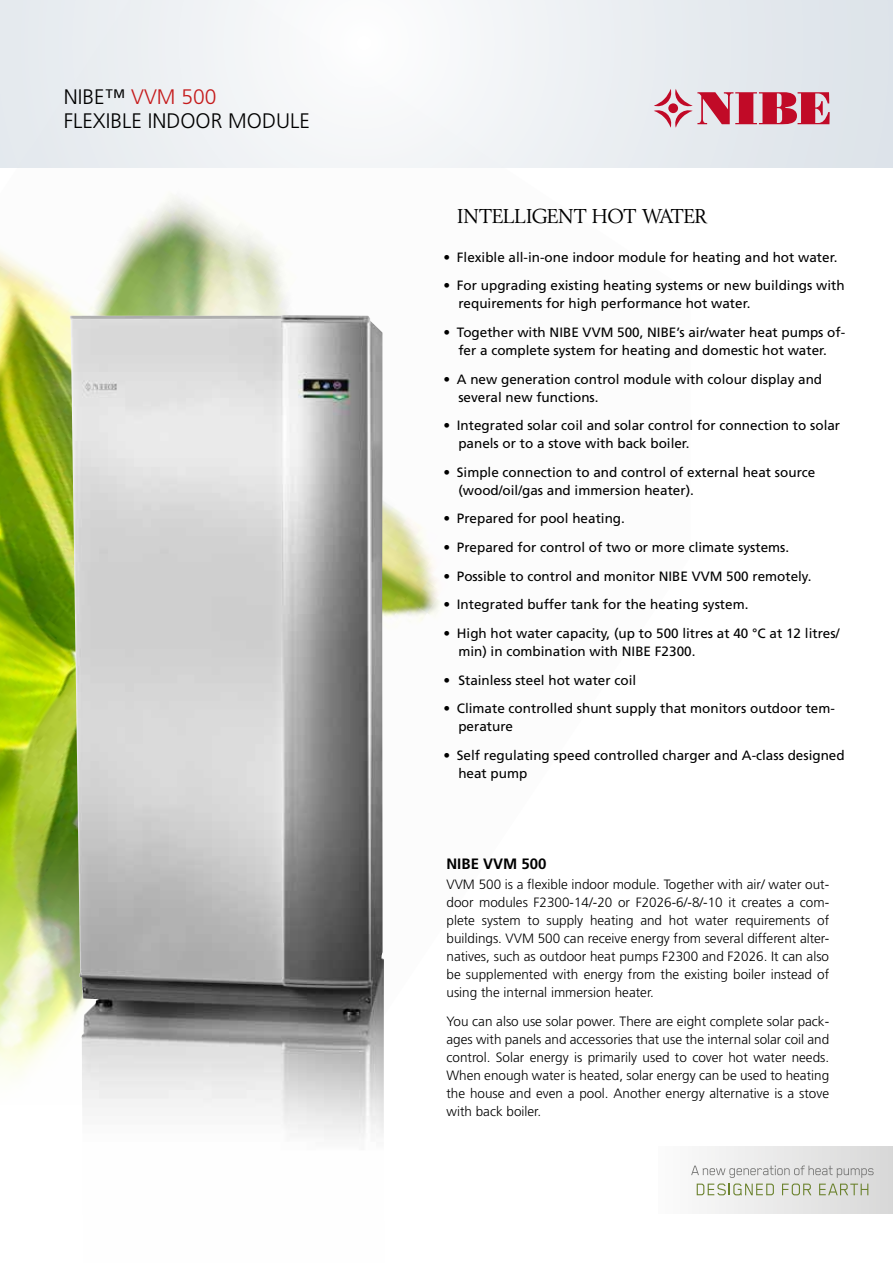
<style>
.page{position:relative;width:893px;height:1263px;background:#fff}
.page>*{position:absolute;margin:0;border:0;box-sizing:border-box;transform-origin:0 0}
.t1{font:300 21px/24px "Frutiger";color:#000}
.t2{font:21px "Berling";color:#000}
.t3{font:700 15px "Frutiger";color:#000}
.t4{font:13.5px/18px "Frutiger CE";color:#000}
.t5{font:300 13.5px/18px "Frutiger";color:#000;text-align:justify}
.s1{color:#c51a1b}
</style>
<div class="page">
<img style="left:0;top:194px;width:441px;height:631px">
<svg style="left:0;top:825px;width:70px;height:253px;background:#c6d68f"></svg>
<img style="left:70px;top:315px;width:314px;height:823px">
<svg style="left:0;top:0;width:893px;height:168px"></svg>
<div style="left:658px;top:1147px;width:235px;height:66px;background:linear-gradient(to right,#fbfbfb,#d7d8d7)"></div>
<svg style="left:691px;top:1165px;width:183px;height:30px"></svg>
<svg style="left:654px;top:89px;width:176px;height:38px;background:#d48595"></svg>
<h1 class="t1" style="left:64px;top:85px;width:248px">NIBE™ <span class="s1">VVM 500<br></span>FLEXIBLE INDOOR MODULE</h1>
<h1 class="t2" style="left:457px;top:205px;width:252px">INTELLIGENT HOT WATER</h1>
<p class="t4" style="left:443px;top:248px;width:396px">• Flexible all-in-one indoor module for heating and hot water.</p>
<p class="t4" style="left:458px;top:276px;width:388px;text-indent:-15px">• For upgrading existing heating systems or new buildings with requirements for high performance hot water.</p>
<p class="t4" style="left:443px;top:323px;width:403px;text-align:center">• Together with NIBE VVM 500, NIBE’s air/water heat pumps of&shy;fer a complete system for heating and domestic hot water.</p>
<p class="t4" style="left:458px;top:370px;width:365px;text-indent:-15px">• A new generation control module with colour display and several new functions.</p>
<p class="t4" style="left:458px;top:416px;width:383px;text-indent:-15px">• Integrated solar coil and solar control for connection to solar panels or to a stove with back boiler.</p>
<p class="t4" style="left:458px;top:463px;width:359px;text-indent:-15px">• Simple connection to and control of external heat source (wood/oil/gas and immersion heater).</p>
<p class="t4" style="left:443px;top:510px;width:183px">• Prepared for pool heating.</p>
<p class="t4" style="left:443px;top:538px;width:347px">• Prepared for control of two or more climate systems.</p>
<p class="t4" style="left:443px;top:567px;width:370px">• Possible to control and monitor NIBE VVM 500 remotely.</p>
<p class="t4" style="left:443px;top:596px;width:307px">• Integrated buffer tank for the heating system.</p>
<p class="t4" style="left:458px;top:624px;width:383px;text-indent:-15px">• High hot water capacity, (up to 500 litres at 40 °C at 12 litres/ min) in combination with NIBE F2300.</p>
<p class="t4" style="left:443px;top:671px;width:194px">• Stainless steel hot water coil</p>
<p class="t4" style="left:458px;top:699px;width:378px;text-indent:-15px">• Climate controlled shunt supply that monitors outdoor tem&shy;perature</p>
<p class="t4" style="left:458px;top:746px;width:388px;text-indent:-15px">• Self regulating speed controlled charger and A-class designed heat pump</p>
<p class="t3" style="left:446px;top:855px;width:102px">NIBE VVM 500</p>
<p class="t5" style="left:446px;top:875px;width:384px">VVM 500 is a flexible indoor module. Together with air/ water out&shy;door modules F2300-14/-20 or F2026-6/-8/-10 it creates a com&shy;plete system to supply heating and hot water requirements of buildings. VVM 500 can receive energy from several different alter&shy;natives, such as outdoor heat pumps F2300 and F2026. It can also be supplemented with energy from the existing boiler instead of using the internal immersion heater.</p>
<p class="t5" style="left:446px;top:1012px;width:384px">You can also use solar power. There are eight complete solar pack&shy;ages with panels and accessories that use the internal solar coil and control. Solar energy is primarily used to cover hot water needs.<br>When enough water is heated, solar energy can be used to heating the house and even a pool. Another energy alternative is a stove with back boiler.</p>
</div>
